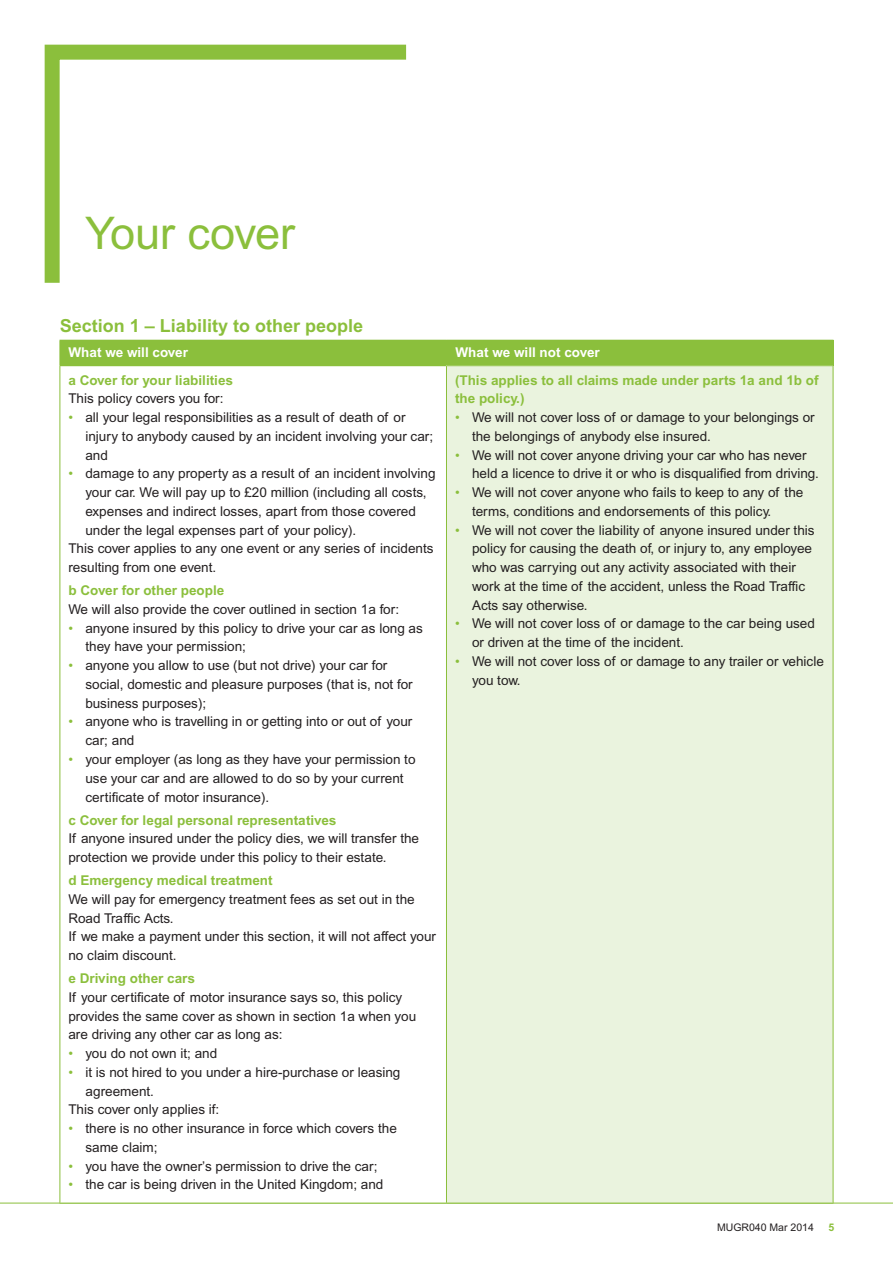
<style>
.page{position:relative;width:893px;height:1263px;background:#fff}
.page>*{position:absolute;margin:0;border:0;box-sizing:border-box;transform-origin:0 0}
.t1{font:45px "Arial SFMT";color:#8bbf3c}
.t2{font:700 18px "Arial SFMT";color:#8bbf3c}
.t3{font:13.5px/18.8px "Arial SFMT";color:#231f20}
.t4{font:700 13.5px/18.8px "Arial SFMT";color:#8bbf3c}
.t5{font:700 13.5px "Arial SFMT";color:#fff}
.t6{font:10.5px "Arial SFMT";color:#231f20}
.t7{font:700 10.5px "Arial SFMT";color:#8bbf3c}
.s1{color:#8bbf3c}
</style>
<div class="page">
<hr style="left:0;top:1203px;width:893px;height:1px;background:#8bbf3c">
<svg style="left:44px;top:44px;width:363px;height:239px"></svg>
<div style="left:60px;top:340px;width:773px;height:26px;background:#8bbf3c"></div>
<div style="left:446px;top:366px;width:387px;height:837px;background:#eaf3de"></div>
<svg style="left:833px;top:341px;width:1px;height:24px"></svg>
<hr style="left:60px;top:366px;width:1px;height:837px;background:#8bbf3c">
<hr style="left:446px;top:366px;width:1px;height:837px;background:#8bbf3c">
<hr style="left:833px;top:366px;width:1px;height:837px;background:#8bbf3c">
<h1 class="t1" style="left:85px;top:207px;width:212px">Your cover</h1>
<h2 class="t2" style="left:60px;top:315px;width:305px">Section 1 – Liability to other people</h2>
<p class="t5" style="left:68px;top:344px;width:121px">What we will cover</p>
<p class="t5" style="left:455px;top:344px;width:146px">What we will not cover</p>
<p class="t4" style="left:68px;top:370px;width:166px">a Cover for your liabilities</p>
<p class="t3" style="left:68px;top:389px;width:157px">This policy covers you for:</p>
<p class="t3" style="left:85px;top:408px;width:349px;text-indent:-17px"><span class="s1">•</span> all your legal responsibilities as a result of death of or injury to anybody caused by an incident involving your car; and</p>
<p class="t3" style="left:68px;top:464px;width:369px"><span class="s1">•</span> damage to any property as a result of an incident involving</p>
<p class="t3" style="left:85px;top:483px;width:343px">your car. We will pay up to £20 million (including all costs,</p>
<p class="t3" style="left:85px;top:502px;width:332px">expenses and indirect losses, apart from those covered</p>
<p class="t3" style="left:85px;top:520px;width:272px">under the legal expenses part of your policy).</p>
<p class="t3" style="left:68px;top:539px;width:367px">This cover applies to any one event or any series of incidents</p>
<p class="t3" style="left:68px;top:558px;width:149px">resulting from one event.</p>
<p class="t4" style="left:68px;top:581px;width:157px">b Cover for other people</p>
<p class="t3" style="left:68px;top:600px;width:332px">We will also provide the cover outlined in section 1a for:</p>
<p class="t3" style="left:85px;top:618px;width:339px;text-indent:-17px"><span class="s1">•</span> anyone insured by this policy to drive your car as long as they have your permission;</p>
<p class="t3" style="left:85px;top:656px;width:329px;text-indent:-17px"><span class="s1">•</span> anyone you allow to use (but not drive) your car for social, domestic and pleasure purposes (that is, not for business purposes);</p>
<p class="t3" style="left:85px;top:712px;width:328px;text-indent:-17px"><span class="s1">•</span> anyone who is travelling in or getting into or out of your car; and</p>
<p class="t3" style="left:85px;top:750px;width:332px;text-indent:-17px"><span class="s1">•</span> your employer (as long as they have your permission to use your car and are allowed to do so by your current certificate of motor insurance).</p>
<p class="t4" style="left:68px;top:810px;width:269px">c Cover for legal personal representatives</p>
<p class="t3" style="left:68px;top:829px;width:352px">If anyone insured under the policy dies, we will transfer the protection we provide under this policy to their estate.</p>
<p class="t4" style="left:68px;top:871px;width:206px">d Emergency medical treatment</p>
<p class="t3" style="left:68px;top:889px;width:369px">We will pay for emergency treatment fees as set out in the Road Traffic Acts.<br>If we make a payment under this section, it will not affect your no claim discount.</p>
<p class="t4" style="left:68px;top:969px;width:128px">e Driving other cars</p>
<p class="t3" style="left:68px;top:987px;width:349px">If your certificate of motor insurance says so, this policy provides the same cover as shown in section 1a when you are driving any other car as long as:</p>
<p class="t3" style="left:68px;top:1044px;width:150px"><span class="s1">•</span> you do not own it; and</p>
<p class="t3" style="left:68px;top:1062px;width:334px"><span class="s1">•</span> it is not hired to you under a hire-purchase or leasing</p>
<p class="t3" style="left:85px;top:1081px;width:70px">agreement.</p>
<p class="t3" style="left:68px;top:1100px;width:152px">This cover only applies if:</p>
<p class="t3" style="left:85px;top:1119px;width:313px;text-indent:-17px"><span class="s1">•</span> there is no other insurance in force which covers the same claim;</p>
<p class="t3" style="left:68px;top:1156px;width:311px"><span class="s1">•</span> you have the owner’s permission to drive the car;</p>
<p class="t3" style="left:68px;top:1175px;width:316px"><span class="s1">•</span> the car is being driven in the United Kingdom; and</p>
<p class="t4" style="left:455px;top:370px;width:365px">(This applies to all claims made under parts 1a and 1b of the policy.)</p>
<p class="t3" style="left:472px;top:408px;width:344px;text-indent:-17px"><span class="s1">•</span> We will not cover loss of or damage to your belongings or the belongings of anybody else insured.</p>
<p class="t3" style="left:472px;top:445px;width:348px;text-indent:-17px"><span class="s1">•</span> We will not cover anyone driving your car who has never held a licence to drive it or who is disqualified from driving.</p>
<p class="t3" style="left:472px;top:483px;width:333px;text-indent:-17px"><span class="s1">•</span> We will not cover anyone who fails to keep to any of the terms, conditions and endorsements of this policy.</p>
<p class="t3" style="left:472px;top:520px;width:344px;text-indent:-17px"><span class="s1">•</span> We will not cover the liability of anyone insured under this policy for causing the death of, or injury to, any employee who was carrying out any activity associated with their work at the time of the accident, unless the Road Traffic Acts say otherwise.</p>
<p class="t3" style="left:472px;top:614px;width:344px;text-indent:-17px"><span class="s1">•</span> We will not cover loss of or damage to the car being used or driven at the time of the incident.</p>
<p class="t3" style="left:472px;top:652px;width:353px;text-indent:-17px"><span class="s1">•</span> We will not cover loss of or damage to any trailer or vehicle you tow.</p>
<p class="t6" style="left:717px;top:1221px;width:98px">MUGR040 Mar 2014</p>
<p class="t7" style="left:829px;top:1221px;width:7px">5</p>
</div>
